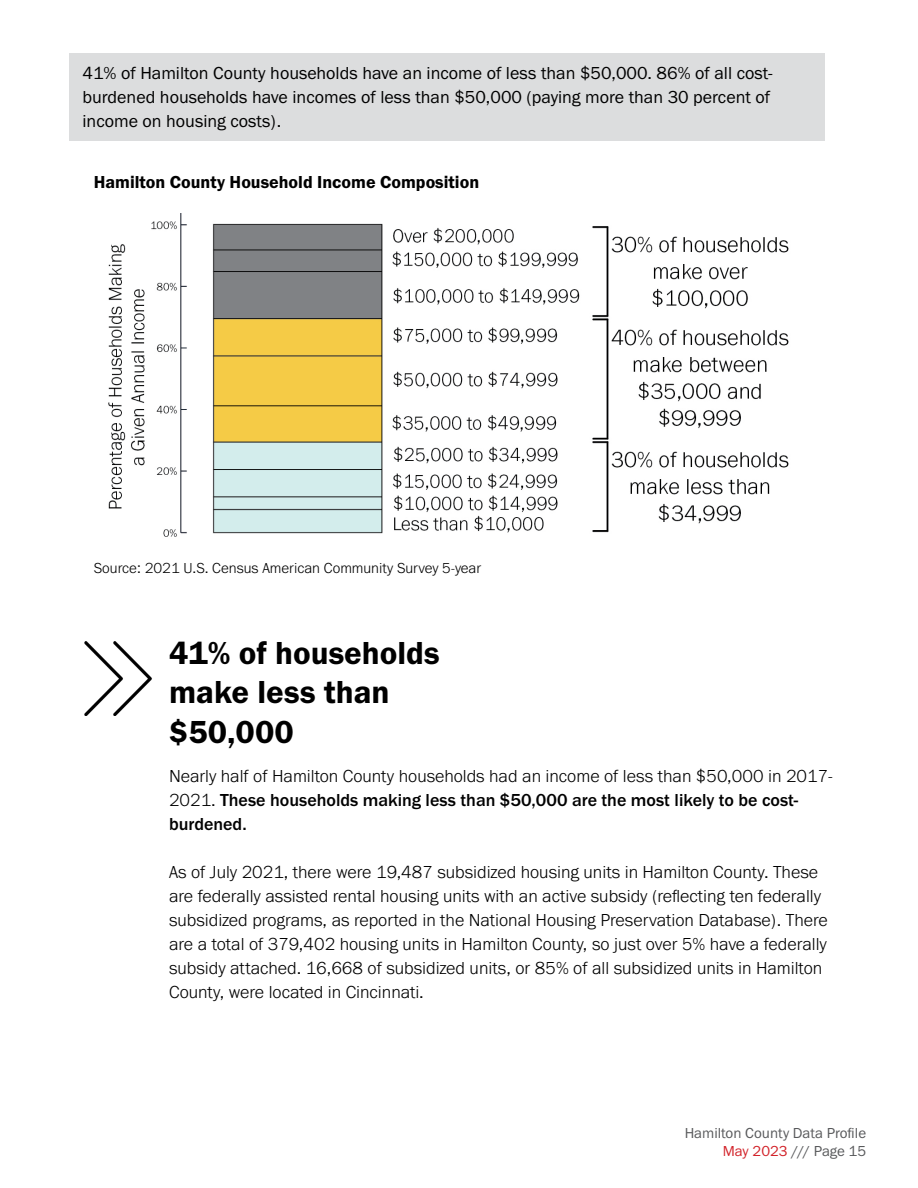
<style>
.page{position:relative;width:918px;height:1188px;background:#fff}
.page>*{position:absolute;margin:0;border:0;box-sizing:border-box;transform-origin:0 0}
.t1{font:33px/39.6px "Franklin Gothic URW Dem";color:#000}
.t2{font:300 18px/24px "Franklin Gothic URW";color:#000}
.t3{font:18px/24px "Franklin Gothic URW Boo";color:#000}
.t4{font:18px "Franklin Gothic URW Dem";color:#000}
.t5{font:300 15px "Franklin Gothic URW";color:#000}
.t6{font:15px/18px "Franklin Gothic URW Boo";color:#58595b;text-align:right}
.s1{font-weight:500}
.s2{color:#d2232a}
</style>
<div class="page">
<img style="left:84px;top:642px;width:68px;height:73px">
<div style="left:69px;top:53px;width:756px;height:87px;background:#dcddde"></div>
<img style="left:108px;top:213px;width:472px;height:324px">
<img style="left:592px;top:226px;width:197px;height:307px">
<p class="t3" style="left:83px;top:61px;width:692px">41% of Hamilton County households have an income of less than $50,000. 86% of all cost&shy;burdened households have incomes of less than $50,000 (paying more than 30 percent of income on housing costs).</p>
<p class="t4" style="left:94px;top:171px;width:387px">Hamilton County Household Income Composition</p>
<p class="t5" style="left:94px;top:559px;width:389px">Source: 2021 U.S. Census American Community Survey 5-year</p>
<h1 class="t1" style="left:169px;top:632px;width:272px">41% of households make less than $50,000</h1>
<p class="t2" style="left:169px;top:763px;width:665px">Nearly half of Hamilton County households had an income of less than $50,000 in 2017-<br>2021. <span class="s1">These households making less than $50,000 are the most likely to be cost&shy;burdened.</span></p>
<p class="t2" style="left:169px;top:859px;width:660px">As of July 2021, there were 19,487 subsidized housing units in Hamilton County. These are federally assisted rental housing units with an active subsidy (reflecting ten federally subsidized programs, as reported in the National Housing Preservation Database). There are a total of 379,402 housing units in Hamilton County, so just over 5% have a federally subsidy attached. 16,668 of subsidized units, or 85% of all subsidized units in Hamilton County, were located in Cincinnati.</p>
<p class="t6" style="left:685px;top:1123px;width:183px">Hamilton County Data Profile<br><span class="s2">May 2023</span> /// Page 15</p>
</div>
